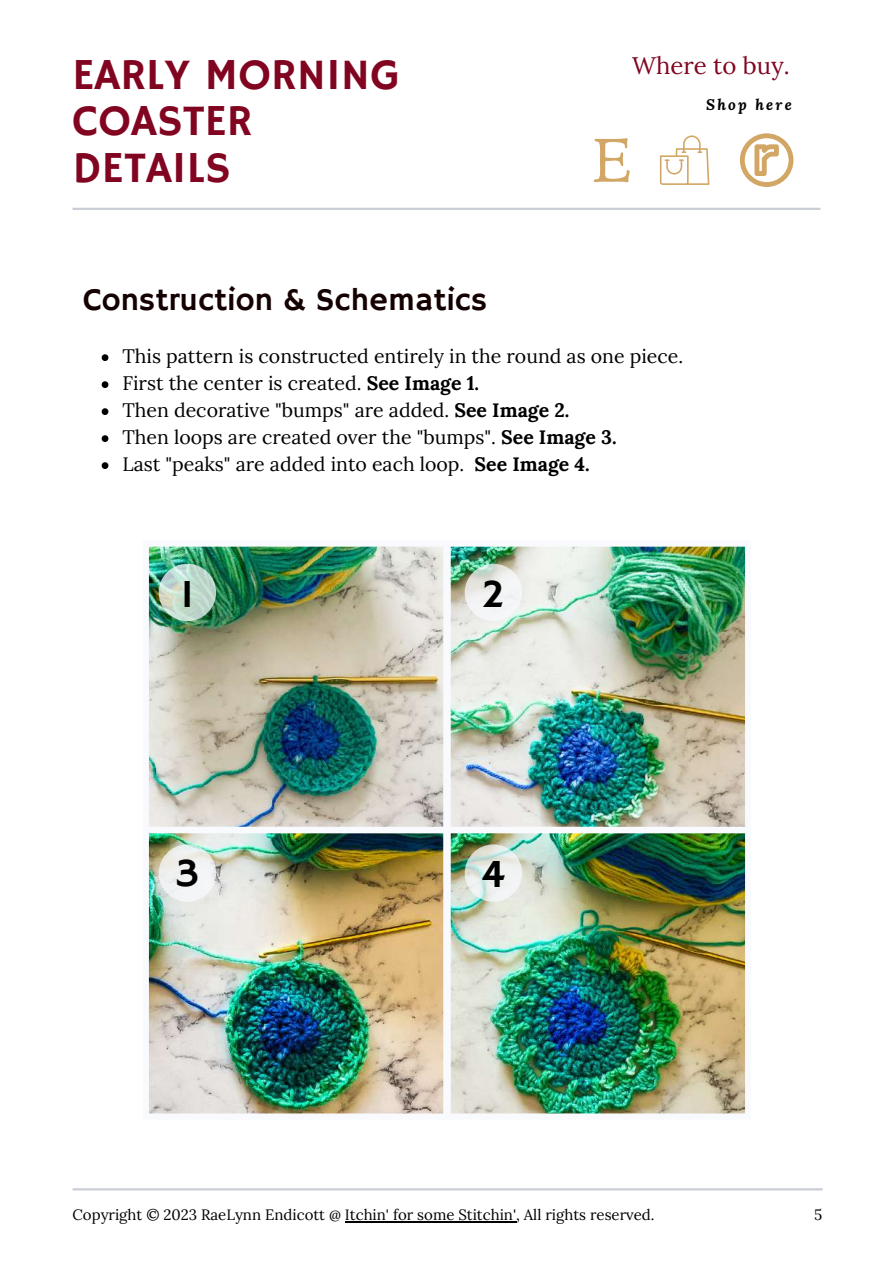
<style>
.page{position:relative;width:893px;height:1264px;background:#fff}
.page>*{position:absolute;margin:0;border:0;box-sizing:border-box;transform-origin:0 0}
.t1{font:44.1px/46px "Hammersmith One";color:#810520}
.t2{font:40.5px "Hammersmith One";color:#000}
.t3{font:32.1px "Hammersmith One";color:#140101}
.t4{font:24px "Lora";color:#810520}
.t5{font:19.5px/27px "Lora";color:#000}
.t6{font:15px "Lora";color:#000}
.t7{font:italic 700 15px "Lora";letter-spacing:.15em;color:#000}
.s1{font-weight:700}
</style>
<div class="page">
<hr style="left:72px;top:208px;width:748px;height:2px;background:#c9ced6">
<hr style="left:72px;top:1188px;width:750px;height:2px;background:#c9ced6">
<svg style="left:660px;top:135px;width:49px;height:50px"></svg>
<svg style="left:593px;top:138px;width:37px;height:45px"></svg>
<svg style="left:739px;top:133px;width:54px;height:54px"></svg>
<hr style="left:345px;top:1220px;width:171px;height:2px;background:#000">
<svg style="left:102px;top:354px;width:6px;height:7px"></svg>
<svg style="left:102px;top:381px;width:6px;height:7px"></svg>
<svg style="left:102px;top:408px;width:6px;height:7px"></svg>
<svg style="left:102px;top:435px;width:6px;height:7px"></svg>
<svg style="left:102px;top:462px;width:6px;height:7px"></svg>
<img style="left:148px;top:546px;width:296px;height:281px">
<img style="left:450px;top:546px;width:296px;height:281px">
<img style="left:148px;top:833px;width:296px;height:281px">
<img style="left:450px;top:833px;width:296px;height:281px">
<svg style="left:159px;top:564px;width:57px;height:57px;background:#c3dace"></svg>
<svg style="left:464px;top:564px;width:58px;height:57px;fill:#f1f3f4"></svg>
<div style="left:159px;top:844px;width:57px;height:57px;background:linear-gradient(to bottom,#e4ebe5,#f7f6f9);border-radius:50%"></div>
<svg style="left:464px;top:844px;width:58px;height:57px;fill:#ebefee"></svg>
<h1 class="t1" style="left:72px;top:54px;width:328px">EARLY MORNING<br>COASTER<br>DETAILS</h1>
<p class="t4" style="left:632px;top:50px;width:159px">Where to buy.</p>
<p class="t7" style="left:706px;top:94px;width:87px">Shop here</p>
<h3 class="t3" style="left:83px;top:281px;width:405px">Construction &amp; Schematics</h3>
<p class="t5" style="left:122px;top:342px;width:562px">This pattern is constructed entirely in the round as one piece.<br>First the center is created. <span class="s1">See Image 1.<br></span>Then decorative "bumps" are added. <span class="s1">See Image 2.<br></span>Then loops are created over the "bumps". <span class="s1">See Image 3.<br></span>Last "peaks" are added into each loop. <span class="s1">See Image 4.</span></p>
<h2 class="t2" style="left:180px;top:570px;width:15px">1</h2>
<h2 class="t2" style="left:481px;top:570px;width:25px">2</h2>
<h2 class="t2" style="left:175px;top:849px;width:25px">3</h2>
<h2 class="t2" style="left:481px;top:850px;width:25px">4</h2>
<p class="t6" style="left:72px;top:1204px;width:583px">Copyright © 2023 RaeLynn Endicott @ Itchin' for some Stitchin', All rights reserved.</p>
<p class="t6" style="left:814px;top:1204px;width:10px">5</p>
</div>
